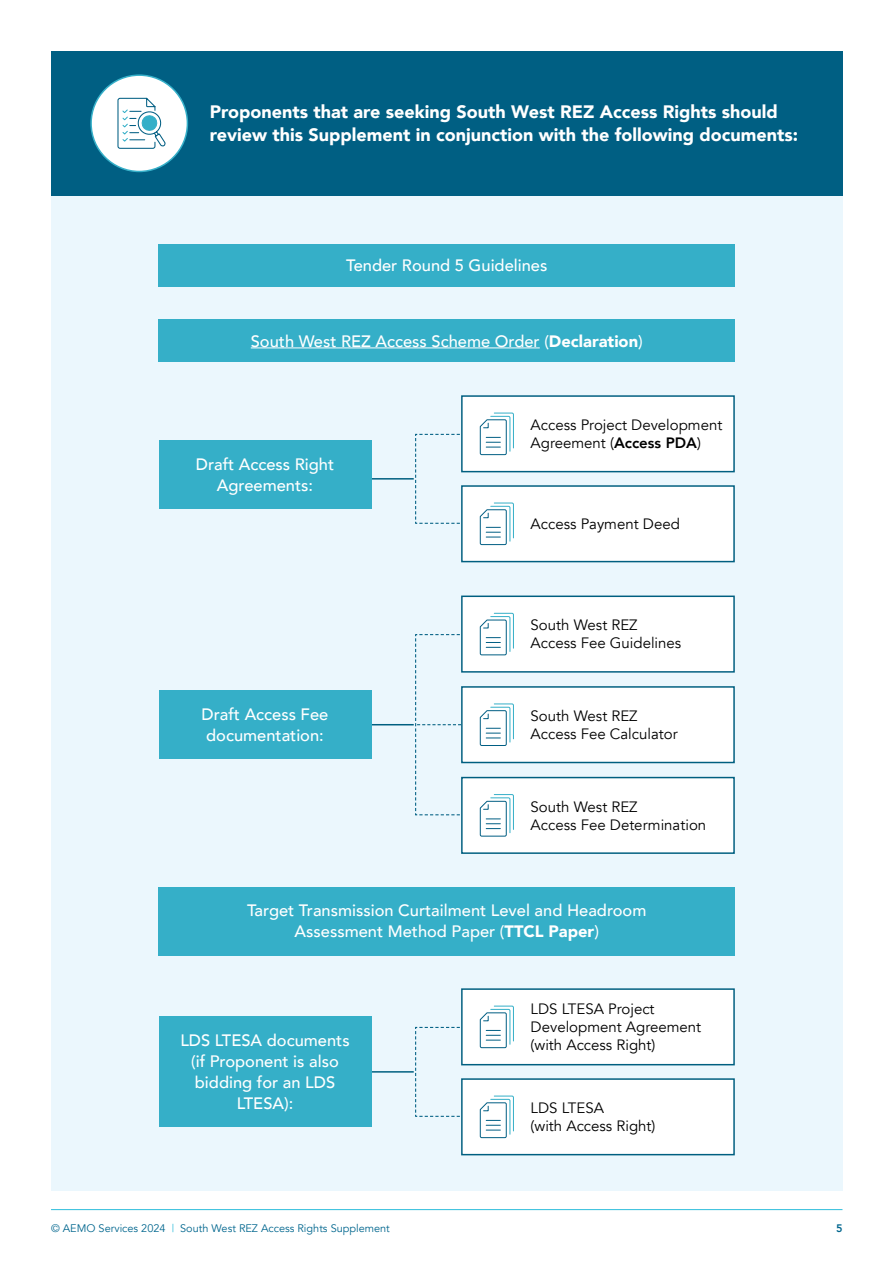
<style>
.page{position:relative;width:893px;height:1263px;background:#fff}
.page>*{position:absolute;margin:0;border:0;box-sizing:border-box;transform-origin:0 0}
.Bold{font:900 18px/22.5px "Avenir";color:#fff}
.Heading_2_-_white{font:500 16.5px/21px "Avenir";color:#fff;text-align:center}
.Body{font:15px/18px "Avenir";color:#000}
.t1{font:10.95px "Avenir";color:#00668e}
.t2{font:800 10.95px "Avenir";color:#00668e}
.s1{font-weight:900}
.s2{font-weight:800}
.s3{color:#2ebddb}
</style>
<div class="page">
<hr style="left:51px;top:1209px;width:791px;height:1px;background:#2ebddb">
<div style="left:51px;top:51px;width:791px;height:1140px;background:#ebf7fd"></div>
<div style="left:51px;top:51px;width:791px;height:145px;background:#005f83"></div>
<div style="left:159px;top:244px;width:576px;height:42px;background:#35afc8"></div>
<div style="left:159px;top:320px;width:576px;height:42px;background:#35afc8"></div>
<hr style="left:251px;top:347px;width:289px;height:1px;background:#fff">
<hr style="left:364px;top:478px;width:50px;height:2px;background:#005f80">
<div style="left:462px;top:396px;width:272px;height:76px;background:#fff"></div>
<div style="left:461px;top:395px;width:274px;height:77px;border:1px solid #005f80"></div>
<div style="left:462px;top:486px;width:272px;height:76px;background:#fff"></div>
<div style="left:461px;top:485px;width:274px;height:77px;border:1px solid #005f80"></div>
<svg style="left:415px;top:412px;width:99px;height:133px"></svg>
<div style="left:159px;top:441px;width:212px;height:68px;background:#35afc8"></div>
<hr style="left:371px;top:724px;width:43px;height:1px;background:#005f80">
<div style="left:462px;top:596px;width:272px;height:76px;background:#fff"></div>
<div style="left:461px;top:595px;width:274px;height:78px;border:1px solid #005f80"></div>
<div style="left:462px;top:687px;width:272px;height:75px;background:#fff"></div>
<div style="left:461px;top:686px;width:274px;height:77px;border:1px solid #005f80"></div>
<div style="left:462px;top:777px;width:272px;height:76px;background:#fff"></div>
<div style="left:461px;top:777px;width:274px;height:77px;border:1px solid #005f80"></div>
<svg style="left:415px;top:612px;width:99px;height:225px"></svg>
<div style="left:159px;top:691px;width:212px;height:68px;background:#35afc8"></div>
<div style="left:159px;top:887px;width:576px;height:68px;background:#35afc8"></div>
<hr style="left:364px;top:1071px;width:50px;height:1px;background:#005f80">
<div style="left:462px;top:989px;width:272px;height:76px;background:#fff"></div>
<div style="left:461px;top:988px;width:274px;height:77px;border:1px solid #005f80"></div>
<div style="left:462px;top:1079px;width:272px;height:75px;background:#fff"></div>
<div style="left:461px;top:1078px;width:274px;height:77px;border:1px solid #005f80"></div>
<svg style="left:415px;top:1005px;width:99px;height:133px"></svg>
<div style="left:159px;top:1016px;width:212px;height:111px;background:#35afc8"></div>
<div style="left:91px;top:75px;width:96px;height:96px;background:#fff;border-radius:50%"></div>
<div style="left:90px;top:74px;width:98px;height:98px;border:2px solid #36b0c9;border-radius:50%"></div>
<svg style="left:117px;top:97px;width:49px;height:52px"></svg>
<p class="Bold" style="left:210px;top:100px;width:590px">Proponents that are seeking South West REZ Access Rights should review this Supplement in conjunction with the following documents:</p>
<p class="Heading_2_-_white" style="left:346px;top:254px;width:203px">Tender Round 5 Guidelines</p>
<p class="Heading_2_-_white" style="left:251px;top:330px;width:393px">South West REZ Access Scheme Order (<span class="s1">Declaration</span>)</p>
<p class="Heading_2_-_white" style="left:196px;top:453px;width:140px">Draft Access Right<br>Agreements:</p>
<p class="Heading_2_-_white" style="left:202px;top:703px;width:128px;text-align:left">Draft Access Fee documentation:</p>
<p class="Body" style="left:531px;top:416px;width:193px">Access Project Development<br>Agreement (<span class="s2">Access PDA</span>)</p>
<p class="Body" style="left:531px;top:515px;width:151px">Access Payment Deed</p>
<p class="Body" style="left:531px;top:616px;width:152px">South West REZ<br>Access Fee Guidelines</p>
<p class="Body" style="left:531px;top:707px;width:148px">South West REZ<br>Access Fee Calculator</p>
<p class="Body" style="left:531px;top:798px;width:177px">South West REZ<br>Access Fee Determination</p>
<p class="Heading_2_-_white" style="left:247px;top:899px;width:401px">Target Transmission Curtailment Level and Headroom<br>Assessment Method Paper (<span class="s1">TTCL Paper</span>)</p>
<p class="Heading_2_-_white" style="left:180px;top:1029px;width:171px">LDS LTESA documents (if Proponent is also bidding for an LDS<br>LTESA):</p>
<p class="Body" style="left:531px;top:1000px;width:172px">LDS LTESA Project<br>Development Agreement (with Access Right)</p>
<p class="Body" style="left:531px;top:1099px;width:126px">LDS LTESA<br>(with Access Right)</p>
<p class="t1" style="left:51px;top:1222px;width:340px">© AEMO Services 2024 <span class="s3">|</span> South West REZ Access Rights Supplement</p>
<p class="t2" style="left:836px;top:1220px;width:8px">5</p>
</div>
